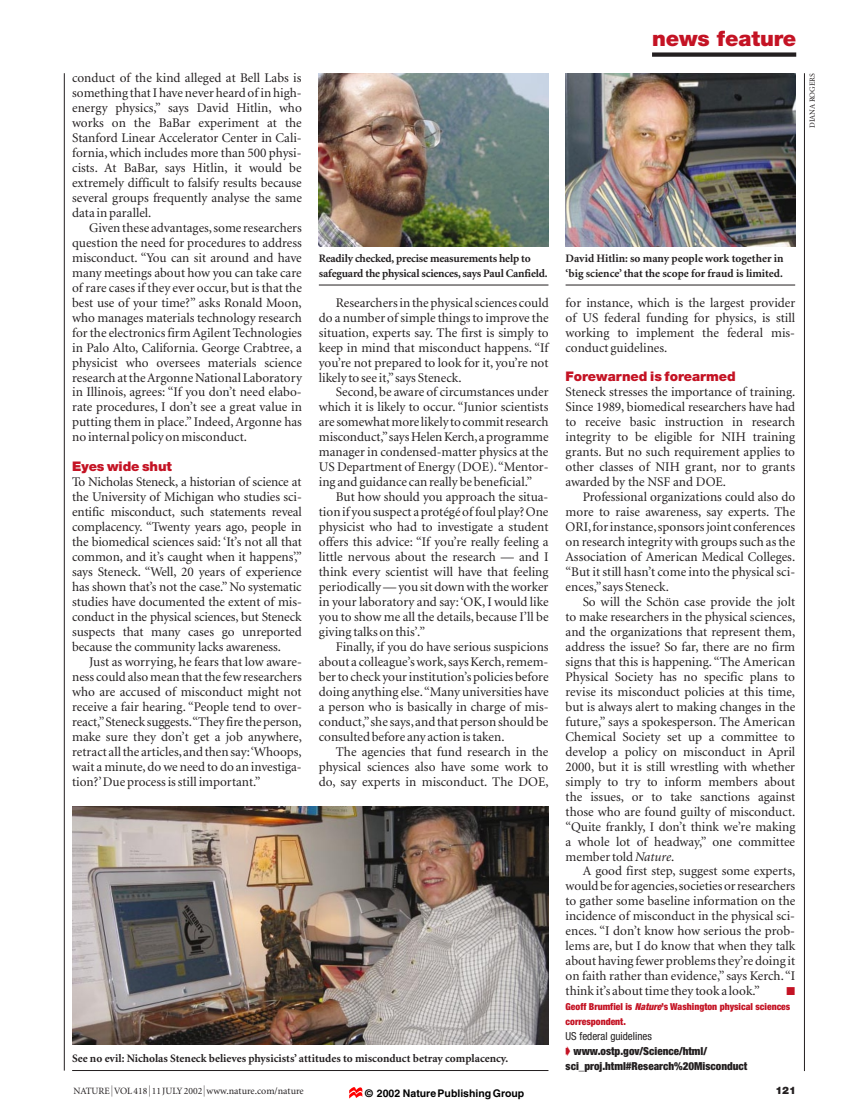
<style>
.page{position:relative;width:864px;height:1115px;background:#fff}
.page>*{position:absolute;margin:0;border:0;box-sizing:border-box;transform-origin:0 0}
.t1{font:900 21.3px "Helvetica Neue";letter-spacing:-.005em;color:#c41324}
.t2{font:13.2px/15px "Minion";color:#231f20;text-align:justify}
.t3{font:900 13.2px "Helvetica Neue";color:#c41324}
.t4{font:700 11.4px/15px "Minion";color:#231f20}
.t5{font:11.4px "Zapf Dingbats";color:#c41324}
.t6{font:900 condensed 11.1px/15px "Helvetica Neue";color:#231f20}
.t7{font:700 10.5px "Helvetica";color:#000}
.t8{font:900 10.35px "Helvetica Neue";color:#231f20}
.t9{font:900 condensed 9.6px/15px "Helvetica Neue";color:#c41324}
.t10{font:9.6px "Minion";color:#231f20}
.t11{font:7.8px "Minion";color:#231f20}
.s1{font-style:italic}
.s2{font-weight:400}
.s3{color:#c41324}
.s4{font-family:"Unica SB";font-weight:300;font-size:11.4px}
.s5{font-size:10.05px}
</style>
<div class="page">
<div style="left:652px;top:52px;width:144px;height:5px;background:#231f20"></div>
<hr style="left:804px;top:73px;width:1px;height:998px;background:#231f20">
<hr style="left:64px;top:73px;width:1px;height:997px;background:#231f20">
<hr style="left:319px;top:285px;width:229px;height:1px;background:#231f20">
<img style="left:319px;top:73px;width:229px;height:173px">
<hr style="left:566px;top:285px;width:229px;height:1px;background:#231f20">
<img style="left:566px;top:73px;width:229px;height:174px">
<hr style="left:72px;top:1070px;width:476px;height:1px;background:#231f20">
<img style="left:72px;top:806px;width:476px;height:238px">
<svg style="left:349px;top:1087px;width:13px;height:11px"></svg>
<h1 class="t1" style="left:652px;top:31px;width:146px">news feature</h1>
<p class="t2" style="left:72px;top:71px;width:231px">conduct of the kind alleged at Bell Labs is something that I have never heard of in high&shy;energy physics,” says David Hitlin, who works on the BaBar experiment at the Stanford Linear Accelerator Center in Cali&shy;fornia, which includes more than 500 physi&shy;cists. At BaBar, says Hitlin, it would be extremely difficult to falsify results because several groups frequently analyse the same data in parallel.</p>
<p class="t2" style="left:72px;top:221px;width:231px;text-indent:17px">Given these advantages,some researchers question the need for procedures to address misconduct. “You can sit around and have many meetings about how you can take care of rare cases if they ever occur, but is that the best use of your time?” asks Ronald Moon, who manages materials technology research for the electronics firm Agilent Technologies in Palo Alto, California. George Crabtree, a physicist who oversees materials science research at the Argonne National Laboratory in Illinois, agrees: “If you don’t need elabo&shy;rate procedures, I don’t see a great value in putting them in place.” Indeed, Argonne has no internal policy on misconduct.</p>
<p class="t3" style="left:72px;top:462px;width:101px">Eyes wide shut</p>
<p class="t2" style="left:72px;top:475px;width:231px">To Nicholas Steneck, a historian of science at the University of Michigan who studies sci&shy;entific misconduct, such statements reveal complacency. “Twenty years ago, people in the biomedical sciences said: ‘It’s not all that common, and it’s caught when it happens’,” says Steneck. “Well, 20 years of experience has shown that’s not the case.” No systematic studies have documented the extent of mis&shy;conduct in the physical sciences, but Steneck suspects that many cases go unreported because the community lacks awareness.</p>
<p class="t2" style="left:72px;top:655px;width:231px;text-indent:17px">Just as worrying, he fears that low aware&shy;ness could also mean that the few researchers who are accused of misconduct might not receive a fair hearing. “People tend to over&shy;react,”Steneck suggests.“They fire the person, make sure they don’t get a job anywhere, retract all the articles,and then say:‘Whoops, wait a minute, do we need to do an investiga&shy;tion?’Due process is still important.”</p>
<p class="t4" style="left:319px;top:251px;width:230px">Readily checked, precise measurements help to safeguard the physical sciences, says Paul Canfield.</p>
<p class="t4" style="left:566px;top:251px;width:219px">David Hitlin: so many people work together in ‘big science’ that the scope for fraud is limited.</p>
<p class="t2" style="left:566px;top:296px;width:231px">for instance, which is the largest provider of US federal funding for physics, is still working to implement the federal mis&shy;conduct guidelines.</p>
<p class="t3" style="left:566px;top:372px;width:172px">Forewarned is forearmed</p>
<p class="t2" style="left:566px;top:386px;width:231px">Steneck stresses the importance of training.<br>Since 1989, biomedical researchers have had to receive basic instruction in research integrity to be eligible for NIH training grants. But no such requirement applies to other classes of NIH grant, nor to grants awarded by the NSF and DOE.</p>
<p class="t2" style="left:566px;top:490px;width:231px;text-indent:17px">Professional organizations could also do more to raise awareness, say experts. The ORI,for instance,sponsors joint conferences on research integrity with groups such as the Association of American Medical Colleges. “But it still hasn’t come into the physical sci&shy;ences,”says Steneck.</p>
<p class="t2" style="left:566px;top:595px;width:231px;text-indent:17px">So will the Schön case provide the jolt to make researchers in the physical sciences, and the organizations that represent them, address the issue? So far, there are no firm signs that this is happening. “The American Physical Society has no specific plans to revise its misconduct policies at this time, but is always alert to making changes in the future,” says a spokesperson. The American Chemical Society set up a committee to develop a policy on misconduct in April 2000, but it is still wrestling with whether simply to try to inform members about the issues, or to take sanctions against those who are found guilty of misconduct. “Quite frankly, I don’t think we’re making a whole lot of headway,” one committee member told <span class="s1">Nature</span>.</p>
<p class="t2" style="left:566px;top:864px;width:231px;text-indent:17px">A good first step, suggest some experts, would be for agencies,societies or researchers to gather some baseline information on the incidence of misconduct in the physical sci&shy;ences. “I don’t know how serious the prob&shy;lems are, but I do know that when they talk about having fewer problems they’re doing it on faith rather than evidence,” says Kerch.“I think it’s about time they took a look.”</p>
<p class="t2" style="left:319px;top:296px;width:231px;text-indent:17px">Researchers in the physical sciences could do a number of simple things to improve the situation, experts say. The first is simply to keep in mind that misconduct happens. “If you’re not prepared to look for it, you’re not likely to see it,”says Steneck.</p>
<p class="t2" style="left:319px;top:386px;width:231px;text-indent:17px">Second, be aware of circumstances under which it is likely to occur. “Junior scientists are somewhat more likely to commit research misconduct,”says Helen Kerch,a programme manager in condensed-matter physics at the US Department of Energy (DOE).“Mentor&shy;ing and guidance can really be beneficial.”</p>
<p class="t2" style="left:319px;top:490px;width:231px;text-indent:17px">But how should you approach the situa&shy;tion if you suspect a protégé of foul play? One physicist who had to investigate a student offers this advice: “If you’re really feeling a little nervous about the research — and I think every scientist will have that feeling periodically — you sit down with the worker in your laboratory and say:‘OK, I would like you to show me all the details, because I’ll be giving talks on this’.”</p>
<p class="t2" style="left:319px;top:640px;width:231px;text-indent:17px">Finally, if you do have serious suspicions about a colleague’s work,says Kerch,remem&shy;ber to check your institution’s policies before doing anything else.“Many universities have a person who is basically in charge of mis&shy;conduct,”she says,and that person should be consulted before any action is taken.</p>
<p class="t2" style="left:319px;top:745px;width:231px;text-indent:17px">The agencies that fund research in the physical sciences also have some work to do, say experts in misconduct. The DOE,</p>
<p class="t5" style="left:787px;top:985px;width:10px">■</p>
<p class="t9" style="left:566px;top:1000px;width:226px">Geoff Brumfiel is <span class="s1">Nature</span>’s Washington physical sciences correspondent.</p>
<p class="t6" style="left:566px;top:1029px;width:183px"><span class="s2">US federal guidelines<br></span><span class="s3">➧</span> www.ostp.gov/Science/html/ sci_proj.html#Research%20Misconduct</p>
<p class="t4" style="left:72px;top:1052px;width:438px">See no evil: Nicholas Steneck believes physicists’ attitudes to misconduct betray complacency.</p>
<p class="t7" style="left:365px;top:1087px;width:161px">© 2002 Nature PublishingGroup</p>
<p class="t10" style="left:74px;top:1086px;width:232px">NATURE<span class="s4">|</span> VOL 418 <span class="s4">|</span> 11 JULY 2002 <span class="s4">|</span> <span class="s5">www.nature.com/nature</span></p>
<p class="t8" style="left:775px;top:1086px;width:22px">121</p>
<p class="t11" style="left:809px;top:128px;width:56px;rotate:-90deg">DIANA ROGERS</p>
</div>
